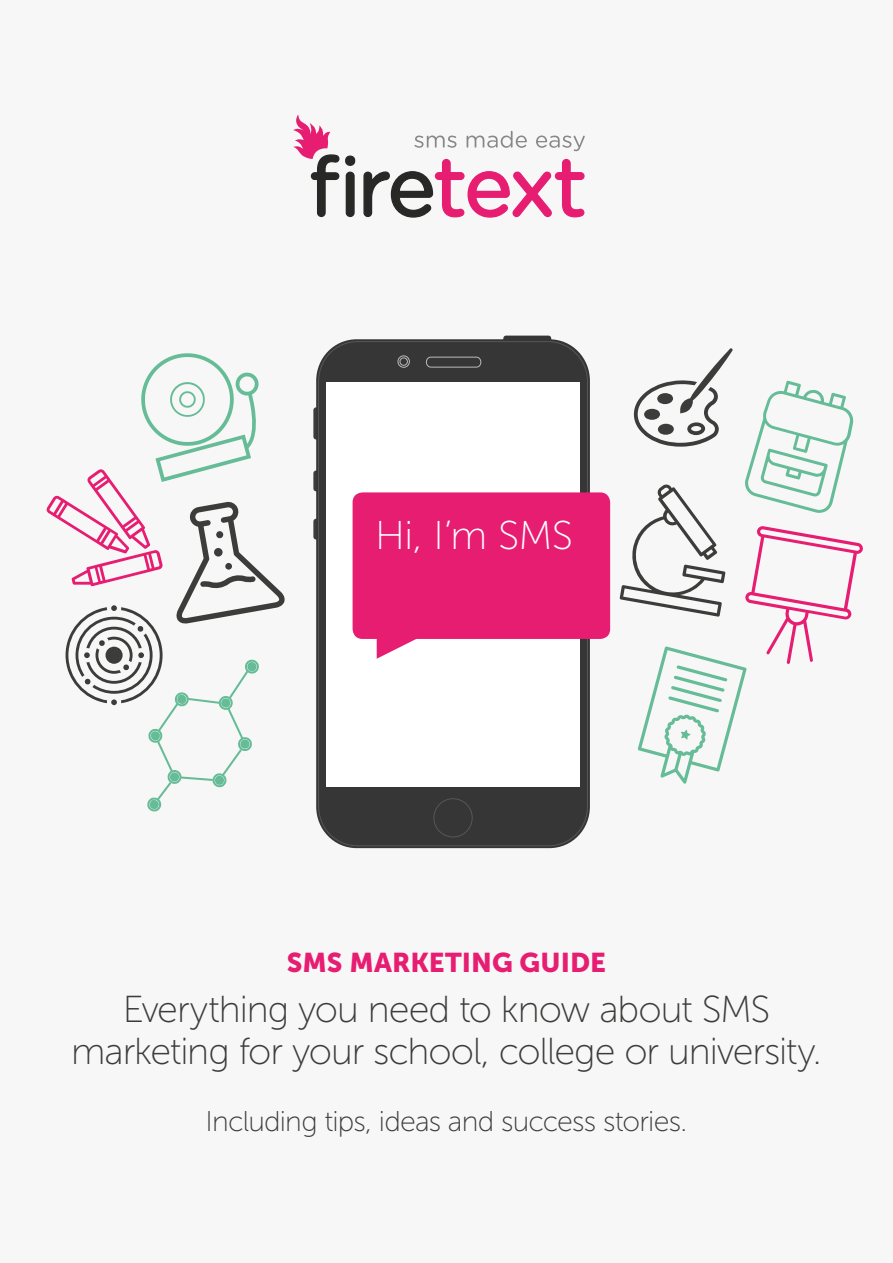
<style>
.page{position:relative;width:893px;height:1263px;background:#f7f7f7}
.page>*{position:absolute;margin:0;border:0;box-sizing:border-box;transform-origin:0 0}
.t1{font:40.05px "Museo Sans 100";color:#fff}
.t2{font:37.5px/42px "Museo Sans 100";letter-spacing:-.03em;color:#3c3c3b;text-align:center}
.t3{font:28.5px "Museo Sans 100";letter-spacing:-.025em;color:#3c3c3b}
.t4{font:27px "Museo Sans 900";letter-spacing:.005em;color:#e71d72}
</style>
<div class="page">
<div style="left:346px;top:172px;width:8px;height:44px;background:#282827;border-radius:4px"></div>
<div style="left:346px;top:172px;width:9px;height:45px;border:1px solid #282827;border-radius:4px"></div>
<div style="left:346px;top:156px;width:9px;height:9px;background:#282827;border-radius:4px"></div>
<div style="left:345px;top:155px;width:10px;height:11px;border:1px solid #282827;border-radius:4px"></div>
<svg style="left:363px;top:158px;width:222px;height:60px"></svg>
<svg style="left:414px;top:135px;width:42px;height:13px"></svg>
<svg style="left:467px;top:131px;width:60px;height:17px"></svg>
<svg style="left:536px;top:136px;width:49px;height:15px"></svg>
<svg style="left:293px;top:114px;width:47px;height:104px"></svg>
<div style="left:313px;top:407px;width:17px;height:32px;background:#3c3c3b;border-radius:3px"></div>
<div style="left:503px;top:336px;width:48px;height:16px;background:#373636;border-radius:3px"></div>
<div style="left:313px;top:470px;width:17px;height:21px;background:#3c3c3b;border-radius:3px"></div>
<div style="left:313px;top:519px;width:17px;height:20px;background:#3c3c3b;border-radius:3px"></div>
<div style="left:316px;top:339px;width:274px;height:509px;background:#373636;border-radius:41px"></div>
<div style="left:326px;top:383px;width:254px;height:404px;background:#fff"></div>
<div style="left:398px;top:356px;width:11px;height:11px;border:1px solid #bababa;border-radius:50%"></div>
<div style="left:434px;top:798px;width:38px;height:39px;border:1px solid #575756;border-radius:50%"></div>
<div style="left:426px;top:357px;width:55px;height:10px;border:1px solid #bababa;border-radius:5px"></div>
<div style="left:400px;top:358px;width:7px;height:7px;border:1px solid #bababa;border-radius:50%"></div>
<svg style="left:46px;top:353px;width:239px;height:459px"></svg>
<svg style="left:620px;top:348px;width:243px;height:436px"></svg>
<div style="left:353px;top:492px;width:257px;height:147px;background:#e71d72;border-radius:10px"></div>
<svg style="left:377px;top:639px;width:39px;height:20px"></svg>
<p class="t1" style="left:375px;top:514px;width:199px">Hi, I’m SMS</p>
<p class="t4" style="left:287px;top:947px;width:321px">SMS MARKETING GUIDE</p>
<p class="t2" style="left:71px;top:989px;width:752px">Everything you need to know about SMS marketing for your school, college or university.</p>
<p class="t3" style="left:206px;top:1106px;width:483px">Including tips, ideas and success stories.</p>
</div>
